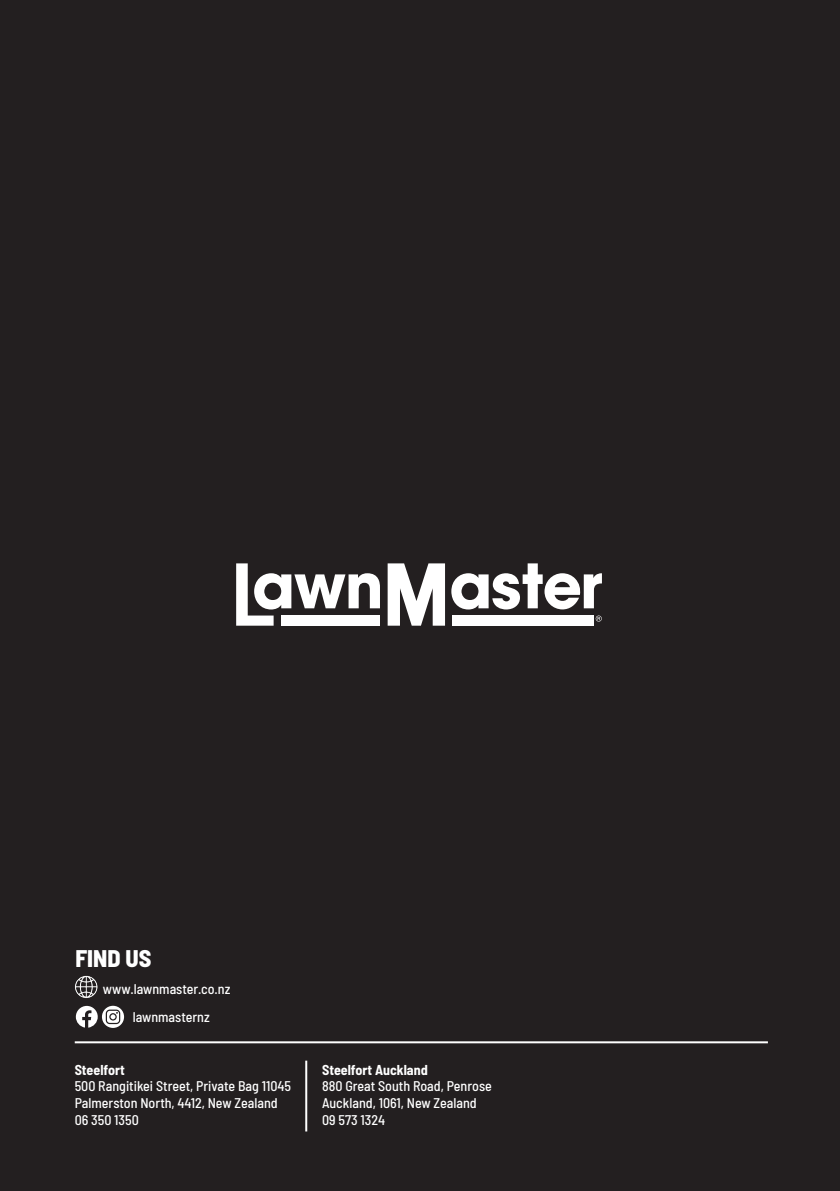
<style>
.page{position:relative;width:840px;height:1191px;background:#fff}
.page>*{position:absolute;margin:0;border:0;box-sizing:border-box;transform-origin:0 0}
.t1{font:800 semi-condensed 24px "Barlow";color:#fff}
.t2{font:500 semi-condensed 14px "Barlow";color:#fff}
.t3{font:700 semi-condensed 14px "Barlow";color:#fff}
</style>
<div class="page">
<div style="left:0;top:0;width:839px;height:1191px;background:#231f20"></div>
<hr style="left:75px;top:1041px;width:692px;height:2px;background:#fff">
<svg style="left:76px;top:1005px;width:48px;height:23px"></svg>
<hr style="left:305px;top:1060px;width:2px;height:71px;background:#fff">
<div style="left:452px;top:615px;width:141px;height:10px;background:#fff"></div>
<svg style="left:387px;top:563px;width:58px;height:62px"></svg>
<svg style="left:595px;top:615px;width:6px;height:6px"></svg>
<svg style="left:236px;top:563px;width:144px;height:62px"></svg>
<svg style="left:451px;top:563px;width:150px;height:46px"></svg>
<img style="left:75px;top:975px;width:23px;height:23px">
<p class="t1" style="left:75px;top:941px;width:77px">FIND US</p>
<p class="t2" style="left:103px;top:978px;width:129px">www.lawnmaster.co.nz</p>
<p class="t2" style="left:133px;top:1006px;width:79px">lawnmasternz</p>
<p class="t3" style="left:75px;top:1059px;width:52px">Steelfort</p>
<p class="t2" style="left:75px;top:1076px;width:218px">500 Rangitikei Street, Private Bag 11045</p>
<p class="t2" style="left:75px;top:1093px;width:204px">Palmerston North, 4412, New Zealand</p>
<p class="t2" style="left:75px;top:1110px;width:66px">06 350 1350</p>
<p class="t3" style="left:322px;top:1059px;width:107px">Steelfort Auckland</p>
<p class="t2" style="left:322px;top:1076px;width:171px">880 Great South Road, Penrose</p>
<p class="t2" style="left:322px;top:1093px;width:156px">Auckland, 1061, New Zealand</p>
<p class="t2" style="left:322px;top:1110px;width:65px">09 573 1324</p>
</div>
